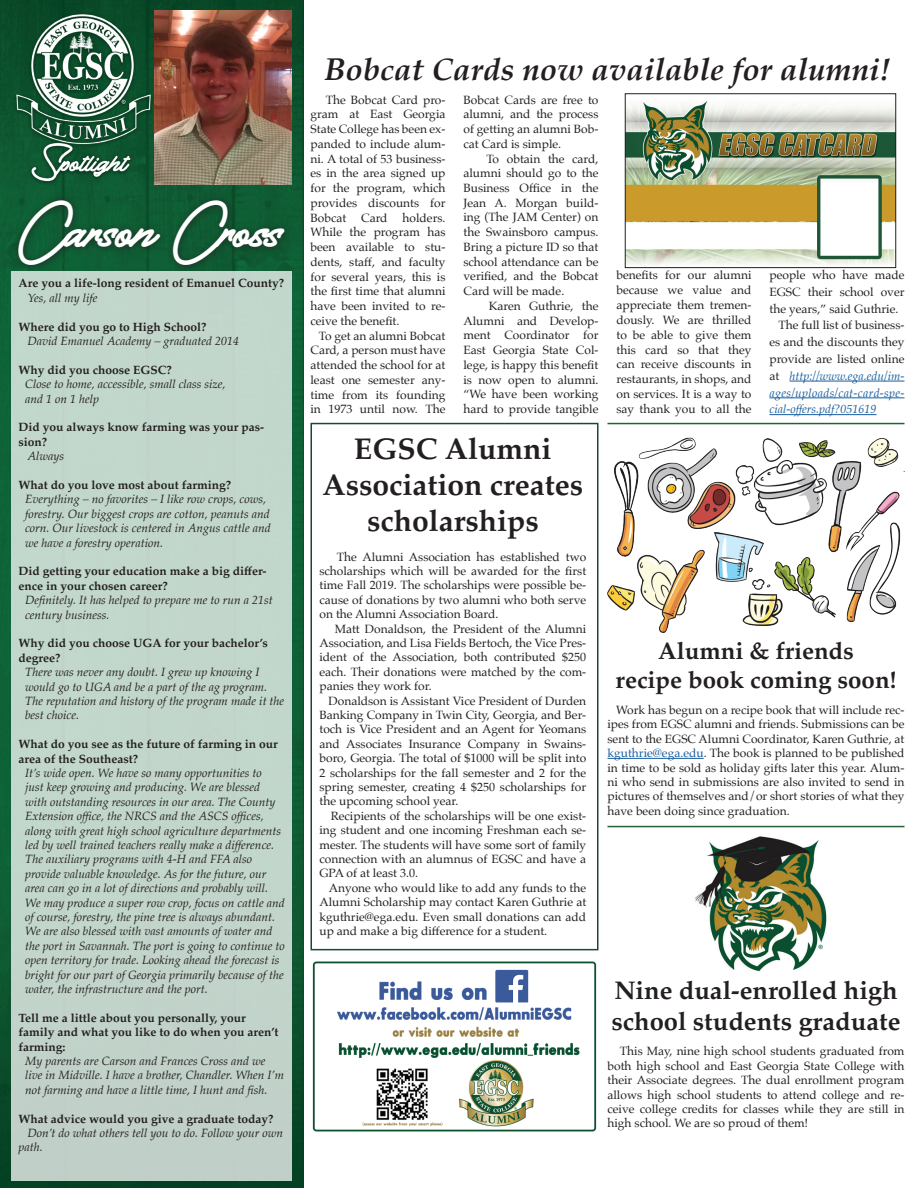
<style>
.page{position:relative;width:918px;height:1188px;background:#fff}
.page>*{position:absolute;margin:0;border:0;box-sizing:border-box;transform-origin:0 0}
.t1{font:43.5px "Hendangan";color:#fff}
.t2{font:italic 700 31.5px "Palatino";color:#231f20}
.t3{font:700 30px/36px "Palatino";color:#231f20;text-align:center}
.t4{font:700 25.5px/30.6px "Palatino";color:#231f20}
.t5{font:700 24px/28.8px "Palatino";color:#231f20;text-align:center}
.t6{font:12px/14.7px "Palatino";color:#231f20;text-align:justify}
.t7{font:italic 12px/14.4px "Palatino";color:#231f20}
.t8{font:700 12px/14.4px "Palatino";color:#231f20}
.t9{font:italic 12px "Palatino";color:#175d9e}
.t10{font:italic 12px "Palatino";letter-spacing:.025em;color:#175d9e}
.s1{font-style:normal;color:#231f20}
.s2{color:#175d9e}
</style>
<div class="page">
<img style="left:0;top:0;width:303px;height:1188px">
<img style="left:12px;top:11px;width:280px;height:174px">
<div style="left:12px;top:193px;width:281px;height:80px;background:#231f20;opacity:.75"></div>
<div style="left:12px;top:271px;width:280px;height:910px;background:#c2d6cc"></div>
<div style="left:310px;top:423px;width:288px;height:527px;border:2px solid #184a2c"></div>
<hr style="left:790px;top:381px;width:114px;height:1px;background:#175d9e">
<hr style="left:770px;top:397px;width:134px;height:1px;background:#175d9e">
<hr style="left:770px;top:414px;width:107px;height:1px;background:#175d9e">
<img style="left:627px;top:101px;width:267px;height:164px">
<div style="left:625px;top:93px;width:271px;height:175px;border:1px solid #231f20"></div>
<hr style="left:608px;top:423px;width:296px;height:1px;background:#265e38">
<hr style="left:608px;top:758px;width:96px;height:1px;background:#175d9e">
<img style="left:608px;top:437px;width:296px;height:196px">
<img style="left:695px;top:836px;width:132px;height:136px">
<hr style="left:608px;top:826px;width:296px;height:1px;background:#265e38">
<img style="left:312px;top:961px;width:285px;height:171px">
<h1 class="t1" style="left:18px;top:206px;width:274px">Carson Cross</h1>
<p class="t8" style="left:18px;top:276px;width:267px">Are you a life-long resident of Emanuel County?</p>
<p class="t7" style="left:27px;top:290px;width:72px">Yes, all my life</p>
<p class="t8" style="left:18px;top:319px;width:190px">Where did you go to High School?</p>
<p class="t7" style="left:27px;top:334px;width:213px">David Emanuel Academy – graduated 2014</p>
<p class="t8" style="left:18px;top:362px;width:155px">Why did you choose EGSC?</p>
<p class="t7" style="left:25px;top:377px;width:202px">Close to home, accessible, small class size, and 1 on 1 help</p>
<p class="t8" style="left:18px;top:420px;width:247px">Did you always know farming was your pas&shy;sion?</p>
<p class="t7" style="left:27px;top:449px;width:38px">Always</p>
<p class="t8" style="left:18px;top:477px;width:214px">What do you love most about farming?</p>
<p class="t7" style="left:25px;top:492px;width:247px">Everything – no favorites – I like row crops, cows, forestry. Our biggest crops are cotton, peanuts and corn. Our livestock is centered in Angus cattle and we have a forestry operation.</p>
<p class="t8" style="left:18px;top:564px;width:250px">Did getting your education make a big differ&shy;ence in your chosen career?</p>
<p class="t7" style="left:25px;top:593px;width:249px">Definitely. It has helped to prepare me to run a 21st century business.</p>
<p class="t8" style="left:18px;top:636px;width:251px">Why did you choose UGA for your bachelor’s degree?</p>
<p class="t7" style="left:25px;top:665px;width:261px">There was never any doubt. I grew up knowing I would go to UGA and be a part of the ag program.<br>The reputation and history of the program made it the best choice.</p>
<p class="t8" style="left:18px;top:737px;width:261px">What do you see as the future of farming in our area of the Southeast?</p>
<p class="t7" style="left:25px;top:766px;width:261px">It’s wide open. We have so many opportunities to<br>just keep growing and producing. We are blessed with outstanding resources in our area. The County Extension office, the NRCS and the ASCS offices, along with great high school agriculture departments led by well trained teachers really make a difference.<br>The auxiliary programs with 4-H and FFA also provide valuable knowledge. As for the future, our area can go in a lot of directions and probably will.<br>We may produce a super row crop, focus on cattle and of course, forestry, the pine tree is always abundant.<br>We are also blessed with vast amounts of water and the port in Savannah. The port is going to continue to open territory for trade. Looking ahead the forecast is bright for our part of Georgia primarily because of the water, the infrastructure and the port.</p>
<p class="t8" style="left:18px;top:1010px;width:262px">Tell me a little about you personally, your family and what you like to do when you aren’t farming:</p>
<p class="t7" style="left:25px;top:1054px;width:260px">My parents are Carson and Frances Cross and we live in Midville. I have a brother, Chandler. When I’m not farming and have a little time, I hunt and fish.</p>
<p class="t8" style="left:18px;top:1111px;width:257px">What advice would you give a graduate today?</p>
<p class="t7" style="left:18px;top:1126px;width:266px;text-indent:9px">Don’t do what others tell you to do. Follow your own path.</p>
<h2 class="t2" style="left:325px;top:43px;width:567px">Bobcat Cards now available for alumni!</h2>
<p class="t6" style="left:310px;top:92px;width:137px;text-indent:15px">The Bobcat Card pro&shy;gram at East Georgia State College has been ex&shy;panded to include alum&shy;ni. A total of 53 business&shy;es in the area signed up for the program, which provides discounts for Bobcat Card holders.<br>While the program has been available to stu&shy;dents, staff, and faculty for several years, this is the first time that alumni have been invited to re&shy;ceive the benefit.</p>
<p class="t6" style="left:310px;top:328px;width:137px;text-indent:8px">To get an alumni Bobcat Card, a person must have attended the school for at least one semester any&shy;time from its founding in 1973 until now. The</p>
<p class="t6" style="left:464px;top:92px;width:137px">Bobcat Cards are free to alumni, and the process of getting an alumni Bob&shy;cat Card is simple.</p>
<p class="t6" style="left:464px;top:151px;width:137px;text-indent:23px">To obtain the card, alumni should go to the Business Office in the Jean A. Morgan build&shy;ing (The JAM Center) on the Swainsboro campus.<br>Bring a picture ID so that school attendance can be verified, and the Bobcat Card will be made.</p>
<p class="t6" style="left:464px;top:298px;width:137px;text-indent:25px">Karen Guthrie, the Alumni and Develop&shy;ment Coordinator for East Georgia State Col&shy;lege, is happy this benefit is now open to alumni. “We have been working hard to provide tangible</p>
<p class="t6" style="left:616px;top:267px;width:137px">benefits for our alumni because we value and appreciate them tremen&shy;dously. We are thrilled to be able to give them this card so that they can receive discounts in restaurants, in shops, and on services. It is a way to say thank you to all the</p>
<p class="t6" style="left:770px;top:268px;width:137px">people who have made</p>
<p class="t6" style="left:770px;top:284px;width:136px">EGSC their school over</p>
<p class="t6" style="left:770px;top:301px;width:131px">the years,” said Guthrie.</p>
<p class="t6" style="left:778px;top:318px;width:128px">The full list of business-</p>
<p class="t6" style="left:770px;top:335px;width:136px">es and the discounts they</p>
<p class="t6" style="left:770px;top:352px;width:136px">provide are listed online</p>
<p class="t9" style="left:770px;top:366px;width:136px"><span class="s1">at</span> http://www.ega.edu/im-</p>
<p class="t10" style="left:770px;top:382px;width:137px">ages/uploads/cat-card-spe-</p>
<p class="t9" style="left:770px;top:399px;width:109px">cial-offers.pdf?051619</p>
<h3 class="t3" style="left:323px;top:430px;width:262px">EGSC Alumni<br>Association creates scholarships</h3>
<p class="t6" style="left:320px;top:549px;width:268px;text-indent:17px">The Alumni Association has established two scholarships which will be awarded for the first time Fall 2019. The scholarships were possible be&shy;cause of donations by two alumni who both serve on the Alumni Association Board.</p>
<p class="t6" style="left:320px;top:621px;width:268px;text-indent:15px">Matt Donaldson, the President of the Alumni Association, and Lisa Fields Bertoch, the Vice Pres&shy;ident of the Association, both contributed $250 each. Their donations were matched by the com&shy;panies they work for.</p>
<p class="t6" style="left:320px;top:693px;width:268px;text-indent:9px">Donaldson is Assistant Vice President of Durden Banking Company in Twin City, Georgia, and Ber&shy;toch is Vice President and an Agent for Yeomans and Associates Insurance Company in Swains&shy;boro, Georgia. The total of $1000 will be split into 2 scholarships for the fall semester and 2 for the spring semester, creating 4 $250 scholarships for the upcoming school year.</p>
<p class="t6" style="left:320px;top:809px;width:268px;text-indent:11px">Recipients of the scholarships will be one exist&shy;ing student and one incoming Freshman each se&shy;mester. The students will have some sort of family connection with an alumnus of EGSC and have a GPA of at least 3.0.</p>
<p class="t6" style="left:320px;top:881px;width:268px;text-indent:9px">Anyone who would like to add any funds to the Alumni Scholarship may contact Karen Guthrie at kguthrie@ega.edu. Even small donations can add up and make a big difference for a student.</p>
<h3 class="t5" style="left:616px;top:636px;width:282px">Alumni &amp; friends<br>recipe book coming soon!</h3>
<p class="t6" style="left:608px;top:703px;width:299px;text-indent:9px">Work has begun on a recipe book that will include rec&shy;ipes from EGSC alumni and friends. Submissions can be sent to the EGSC Alumni Coordinator, Karen Guthrie, at <span class="s2">kguthrie@ega.edu</span>. The book is planned to be published in time to be sold as holiday gifts later this year. Alum&shy;ni who send in submissions are also invited to send in pictures of themselves and/or short stories of what they have been doing since graduation.</p>
<h3 class="t4" style="left:612px;top:975px;width:290px">Nine dual-enrolled high school students graduate</h3>
<p class="t6" style="left:608px;top:1044px;width:299px;text-indent:12px">This May, nine high school students graduated from both high school and East Georgia State College with their Associate degrees. The dual enrollment program allows high school students to attend college and re&shy;ceive college credits for classes while they are still in high school. We are so proud of them!</p>
</div>
